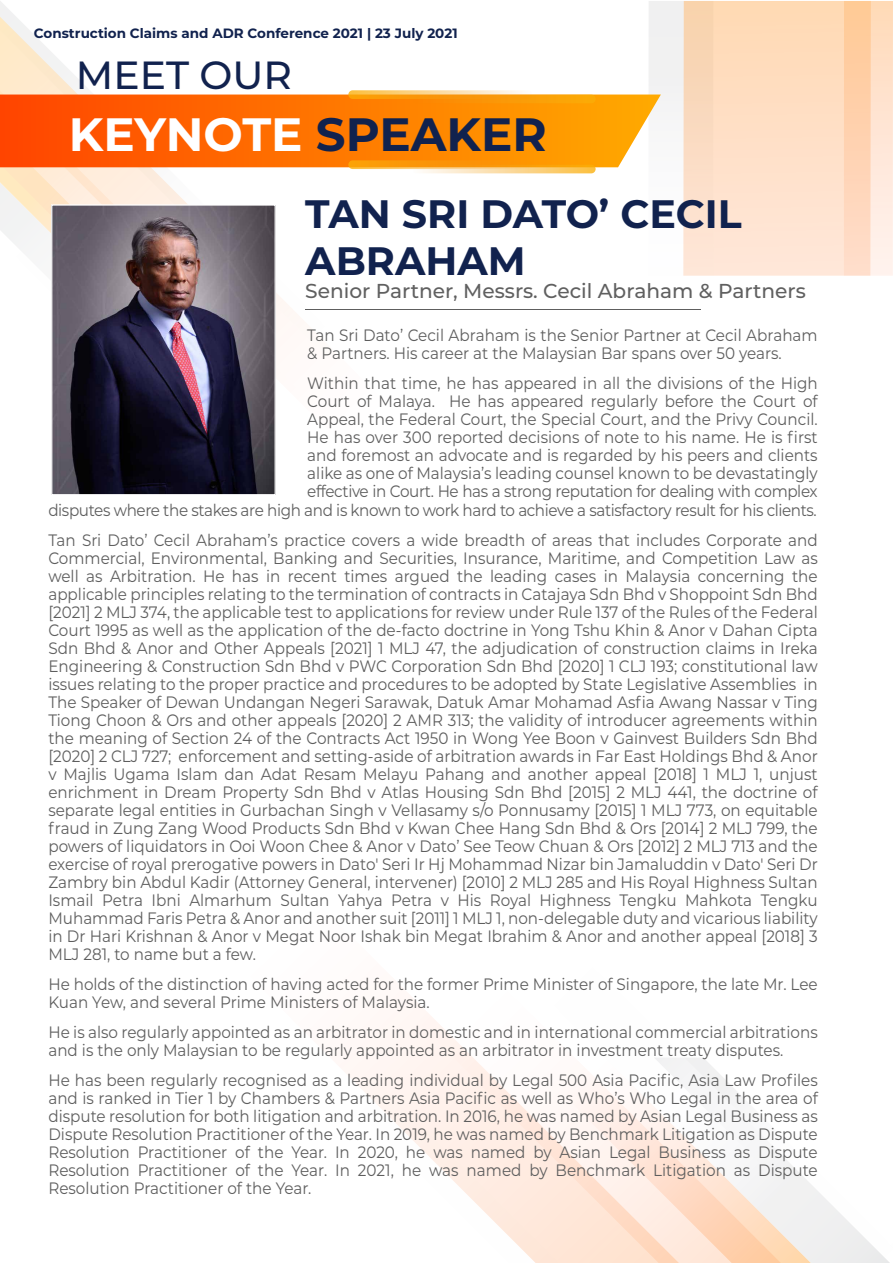
<style>
.page{position:relative;width:893px;height:1263px;background:#fff}
.page>*{position:absolute;margin:0;border:0;box-sizing:border-box;transform-origin:0 0}
.t1{font:700 46.65px "Montserrat";color:#fff}
.t2{font:700 39.6px/47.5px "Montserrat";color:#11224e}
.t3{font:500 39.3px "Montserrat";color:#11224e}
.t4{font:500 20.1px "Montserrat";color:#606060}
.t5{font:16.5px/18px "Montserrat";color:#5e5e5e;scale:.92 1}
.t6{font:16.5px/30px "Montserrat";letter-spacing:-.025em;color:#5e5e5e;scale:.92 1}
.t7{font:700 13.5px "Montserrat";color:#11224e}
.s1{color:#11224e}
</style>
<div class="page">
<svg style="left:0;top:17px;width:539px;height:304px"></svg>
<svg style="left:811px;top:1185px;width:60px;height:78px"></svg>
<svg style="left:781px;top:1155px;width:30px;height:108px"></svg>
<svg style="left:679px;top:1058px;width:102px;height:205px"></svg>
<svg style="left:348px;top:1005px;width:331px;height:258px"></svg>
<div style="left:648px;top:1px;width:65px;height:275px;background:#f8f8f8"></div>
<svg style="left:683px;top:1px;width:176px;height:275px;background:#fedec4"></svg>
<img style="left:53px;top:206px;width:221px;height:287px">
<div style="left:51px;top:204px;width:225px;height:291px;border:1px solid #fff"></div>
<hr style="left:305px;top:309px;width:396px;height:1px;background:#5e5e5e">
<svg style="left:0;top:95px;width:661px;height:72px;background:#fe7808"></svg>
<svg style="left:411px;top:95px;width:185px;height:8px"></svg>
<svg style="left:348px;top:90px;width:185px;height:9px;background:#fabb57"></svg>
<svg style="left:411px;top:165px;width:185px;height:8px"></svg>
<svg style="left:348px;top:160px;width:185px;height:9px;background:#faa01c"></svg>
<svg style="left:859px;top:1px;width:34px;height:275px;background:#ffdfc7"></svg>
<svg style="left:871px;top:1244px;width:19px;height:19px"></svg>
<p class="t7" style="left:34px;top:24px;width:425px">Construction Claims and ADR Conference 2021 | 23 July 2021</p>
<h3 class="t3" style="left:76px;top:47px;width:218px">MEET OUR</h3>
<h1 class="t1" style="left:69px;top:101px;width:479px">KEYNOTE <span class="s1">SPEAKER</span></h1>
<h2 class="t2" style="left:305px;top:188px;width:438px">TAN SRI DATO’ CECIL<br>ABRAHAM</h2>
<p class="t4" style="left:305px;top:276px;width:502px">Senior Partner, Messrs. Cecil Abraham &amp; Partners</p>
<p class="t5" style="left:307px;top:325px;width:556px">Tan Sri Dato’ Cecil Abraham is the Senior Partner at Cecil Abraham &amp; Partners. His career at the Malaysian Bar spans over 50 years.</p>
<p class="t5" style="left:307px;top:373px;width:556px;text-align:justify">Within that time, he has appeared in all the divisions of the High Court of Malaya. He has appeared regularly before the Court of Appeal, the Federal Court, the Special Court, and the Privy Council.<br>He has over 300 reported decisions of note to his name. He is first and foremost an advocate and is regarded by his peers and clients alike as one of Malaysia’s leading counsel known to be devastatingly effective in Court. He has a strong reputation for dealing with complex</p>
<p class="t6" style="left:48px;top:495px;width:838px">disputes where the stakes are high and is known to work hard to achieve a satisfactory result for his clients.<br>Tan Sri Dato’ Cecil Abraham’s practice covers a wide breadth of areas that includes Corporate and</p>
<p class="t5" style="left:48px;top:549px;width:838px;text-align:justify">Commercial, Environmental, Banking and Securities, Insurance, Maritime, and Competition Law as well as Arbitration. He has in recent times argued the leading cases in Malaysia concerning the applicable principles relating to the termination of contracts in Catajaya Sdn Bhd v Shoppoint Sdn Bhd [2021] 2 MLJ 374, the applicable test to applications for review under Rule 137 of the Rules of the Federal Court 1995 as well as the application of the de-facto doctrine in Yong Tshu Khin &amp; Anor v Dahan Cipta Sdn Bhd &amp; Anor and Other Appeals [2021] 1 MLJ 47, the adjudication of construction claims in Ireka Engineering &amp; Construction Sdn Bhd v PWC Corporation Sdn Bhd [2020] 1 CLJ 193; constitutional law issues relating to the proper practice and procedures to be adopted by State Legislative Assemblies in The Speaker of Dewan Undangan Negeri Sarawak, Datuk Amar Mohamad Asfia Awang Nassar v Ting Tiong Choon &amp; Ors and other appeals [2020] 2 AMR 313; the validity of introducer agreements within the meaning of Section 24 of the Contracts Act 1950 in Wong Yee Boon v Gainvest Builders Sdn Bhd [2020] 2 CLJ 727; enforcement and setting-aside of arbitration awards in Far East Holdings Bhd &amp; Anor v Majlis Ugama Islam dan Adat Resam Melayu Pahang and another appeal [2018] 1 MLJ 1, unjust enrichment in Dream Property Sdn Bhd v Atlas Housing Sdn Bhd [2015] 2 MLJ 441, the doctrine of separate legal entities in Gurbachan Singh v Vellasamy s/o Ponnusamy [2015] 1 MLJ 773, on equitable fraud in Zung Zang Wood Products Sdn Bhd v Kwan Chee Hang Sdn Bhd &amp; Ors [2014] 2 MLJ 799, the powers of liquidators in Ooi Woon Chee &amp; Anor v Dato’ See Teow Chuan &amp; Ors [2012] 2 MLJ 713 and the exercise of royal prerogative powers in Dato' Seri Ir Hj Mohammad Nizar bin Jamaluddin v Dato' Seri Dr Zambry bin Abdul Kadir (Attorney General, intervener) [2010] 2 MLJ 285 and His Royal Highness Sultan Ismail Petra Ibni Almarhum Sultan Yahya Petra v His Royal Highness Tengku Mahkota Tengku Muhammad Faris Petra &amp; Anor and another suit [2011] 1 MLJ 1, non-delegable duty and vicarious liability in Dr Hari Krishnan &amp; Anor v Megat Noor Ishak bin Megat Ibrahim &amp; Anor and another appeal [2018] 3<br>MLJ 281, to name but a few.</p>
<p class="t5" style="left:48px;top:975px;width:838px">He holds of the distinction of having acted for the former Prime Minister of Singapore, the late Mr. Lee<br>Kuan Yew, and several Prime Ministers of Malaysia.</p>
<p class="t5" style="left:48px;top:1023px;width:838px">He is also regularly appointed as an arbitrator in domestic and in international commercial arbitrations and is the only Malaysian to be regularly appointed as an arbitrator in investment treaty disputes.</p>
<p class="t5" style="left:48px;top:1071px;width:838px;text-align:justify">He has been regularly recognised as a leading individual by Legal 500 Asia Pacific, Asia Law Profiles and is ranked in Tier 1 by Chambers &amp; Partners Asia Pacific as well as Who’s Who Legal in the area of dispute resolution for both litigation and arbitration. In 2016, he was named by Asian Legal Business as Dispute Resolution Practitioner of the Year. In 2019, he was named by Benchmark Litigation as Dispute Resolution Practitioner of the Year. In 2020, he was named by Asian Legal Business as Dispute Resolution Practitioner of the Year. In 2021, he was named by Benchmark Litigation as Dispute Resolution Practitioner of the Year.</p>
</div>
